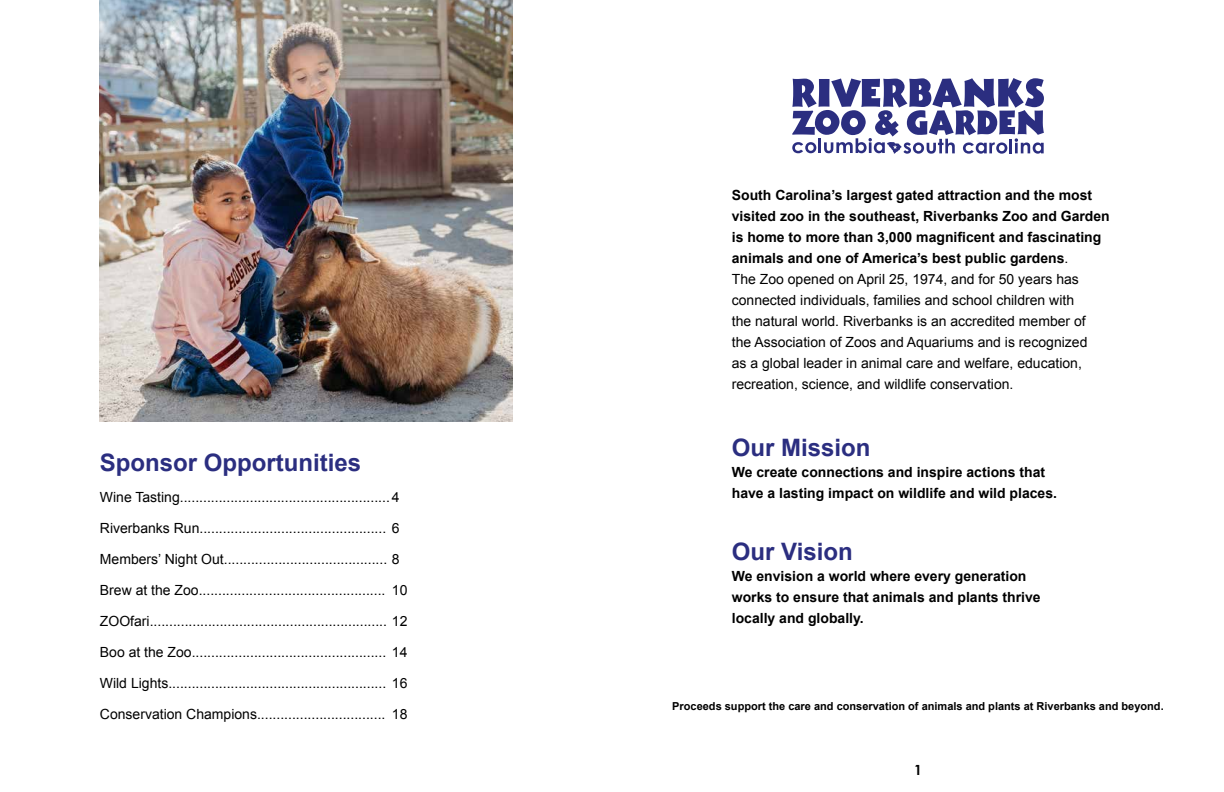
<style>
.page{position:relative;width:1224px;height:792px;background:#fff}
.page>*{position:absolute;margin:0;border:0;box-sizing:border-box;transform-origin:0 0}
.t1{font:700 24px "Arial";color:#2b2e80}
.t2{font:14px/21px "Arial";color:#000}
.t3{font:700 14px/21px "Arial";color:#000}
.t4{font:700 14px "Century Gothic";color:#000}
.t5{font:700 11px "Arial";color:#000}
.s1{font-weight:700}
</style>
<div class="page">
<img style="left:100px;top:0;width:412px;height:422px">
<svg style="left:792px;top:78px;width:252px;height:76px"></svg>
<h1 class="t1" style="left:100px;top:447px;width:263px">Sponsor Opportunities</h1>
<p class="t2" style="left:100px;top:487px;width:301px">Wine Tasting......................................................4</p>
<p class="t2" style="left:100px;top:518px;width:301px">Riverbanks Run................................................ 6</p>
<p class="t2" style="left:100px;top:549px;width:301px">Members’ Night Out.......................................... 8</p>
<p class="t2" style="left:100px;top:580px;width:309px">Brew at the Zoo................................................ 10</p>
<p class="t2" style="left:100px;top:611px;width:309px">ZOOfari............................................................. 12</p>
<p class="t2" style="left:100px;top:642px;width:309px">Boo at the Zoo.................................................. 14</p>
<p class="t2" style="left:100px;top:673px;width:309px">Wild Lights........................................................ 16</p>
<p class="t2" style="left:100px;top:704px;width:309px">Conservation Champions................................. 18</p>
<p class="t2" style="left:732px;top:184px;width:379px"><span class="s1">South Carolina’s largest gated attraction and the most visited zoo in the southeast, Riverbanks Zoo and Garden is home to more than 3,000 magnificent and fascinating animals and one of America’s best public gardens</span>.<br>The Zoo opened on April 25, 1974, and for 50 years has connected individuals, families and school children with<br>the natural world. Riverbanks is an accredited member of<br>the Association of Zoos and Aquariums and is recognized<br>as a global leader in animal care and welfare, education, recreation, science, and wildlife conservation.</p>
<h1 class="t1" style="left:732px;top:432px;width:140px">Our Mission</h1>
<p class="t3" style="left:732px;top:462px;width:327px">We create connections and inspire actions that have a lasting impact on wildlife and wild places.</p>
<h1 class="t1" style="left:732px;top:536px;width:122px">Our Vision</h1>
<p class="t3" style="left:732px;top:566px;width:310px">We envision a world where every generation works to ensure that animals and plants thrive locally and globally.</p>
<p class="t5" style="left:672px;top:698px;width:493px">Proceeds support the care and conservation of animals and plants at Riverbanks and beyond.</p>
<p class="t4" style="left:914px;top:761px;width:9px">1</p>
</div>
